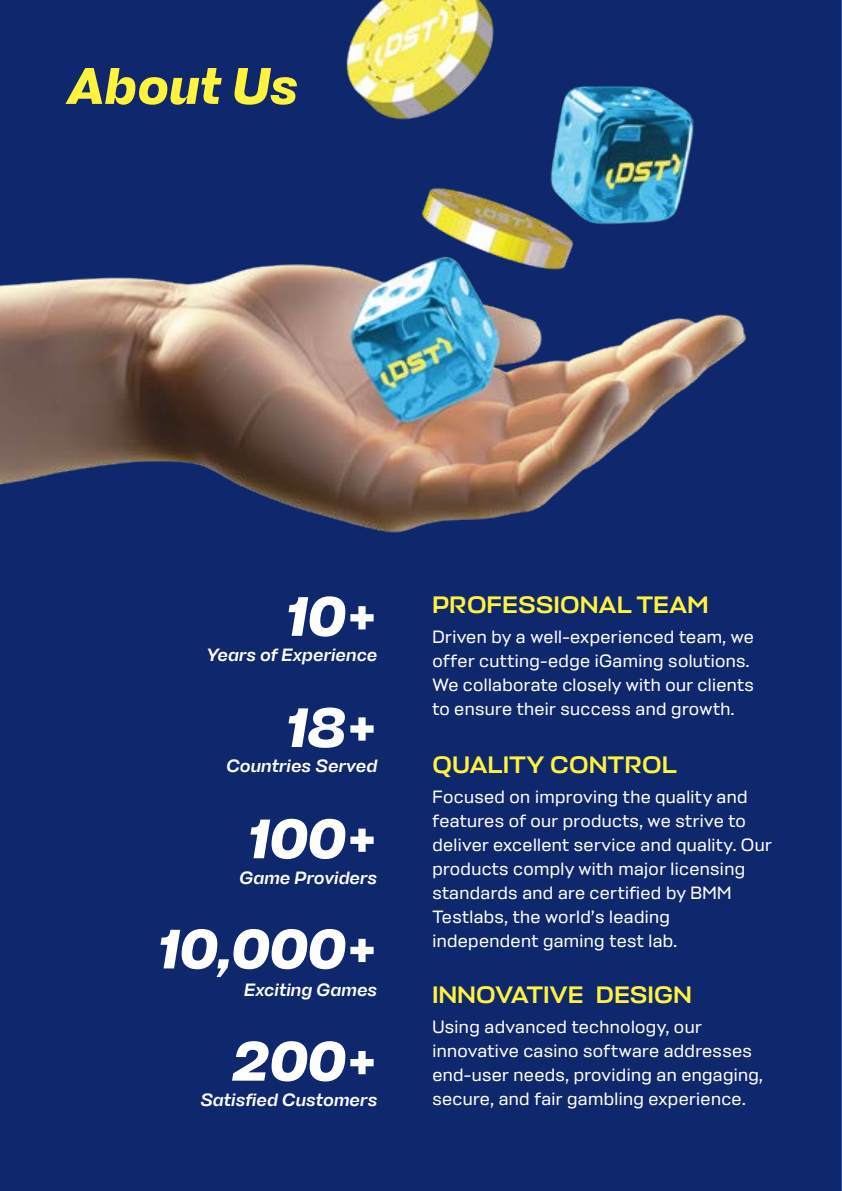
<style>
.page{position:relative;width:842px;height:1191px;background:#0f276c}
.page>*{position:absolute;margin:0;border:0;box-sizing:border-box;transform-origin:0 0}
.t1{font:italic 700 56px "Stapel";color:#fff}
.t2{font:italic 700 52px "Stapel";letter-spacing:.02em;color:#fff33e}
.t3{font:500 24px "Stapel";letter-spacing:.02em;color:#fff33e}
.t4{font:18px/24px "Stapel Text";letter-spacing:.02em;color:#fff}
.t5{font:italic 500 18px "Stapel";letter-spacing:.02em;color:#fff}
</style>
<div class="page">
<img style="left:0;top:0;width:747px;height:533px">
<h2 class="t2" style="left:68px;top:54px;width:231px">About Us</h2>
<h1 class="t1" style="left:285px;top:582px;width:94px">10+</h1>
<p class="t5" style="left:207px;top:644px;width:172px">Years of Experience</p>
<h1 class="t1" style="left:285px;top:693px;width:94px">18+</h1>
<p class="t5" style="left:226px;top:755px;width:152px">Countries Served</p>
<h1 class="t1" style="left:247px;top:804px;width:132px">100+</h1>
<p class="t5" style="left:239px;top:866px;width:139px">Game Providers</p>
<h1 class="t1" style="left:157px;top:915px;width:222px">10,000+</h1>
<p class="t5" style="left:244px;top:978px;width:134px">Exciting Games</p>
<h1 class="t1" style="left:232px;top:1027px;width:147px">200+</h1>
<p class="t5" style="left:201px;top:1089px;width:178px">Satisfied Customers</p>
<h3 class="t3" style="left:432px;top:590px;width:278px">PROFESSIONAL TEAM</h3>
<p class="t4" style="left:432px;top:624px;width:323px">Driven by a well-experienced team, we offer cutting-edge iGaming solutions.<br>We collaborate closely with our clients to ensure their success and growth.</p>
<h3 class="t3" style="left:432px;top:750px;width:246px">QUALITY CONTROL</h3>
<p class="t4" style="left:432px;top:784px;width:341px">Focused on improving the quality and features of our products, we strive to deliver excellent service and quality. Our products comply with major licensing standards and are certified by BMM Testlabs, the world’s leading independent gaming test lab.</p>
<h3 class="t3" style="left:432px;top:980px;width:261px">INNOVATIVE DESIGN</h3>
<p class="t4" style="left:432px;top:1014px;width:332px">Using advanced technology, our innovative casino software addresses end-user needs, providing an engaging, secure, and fair gambling experience.</p>
</div>
